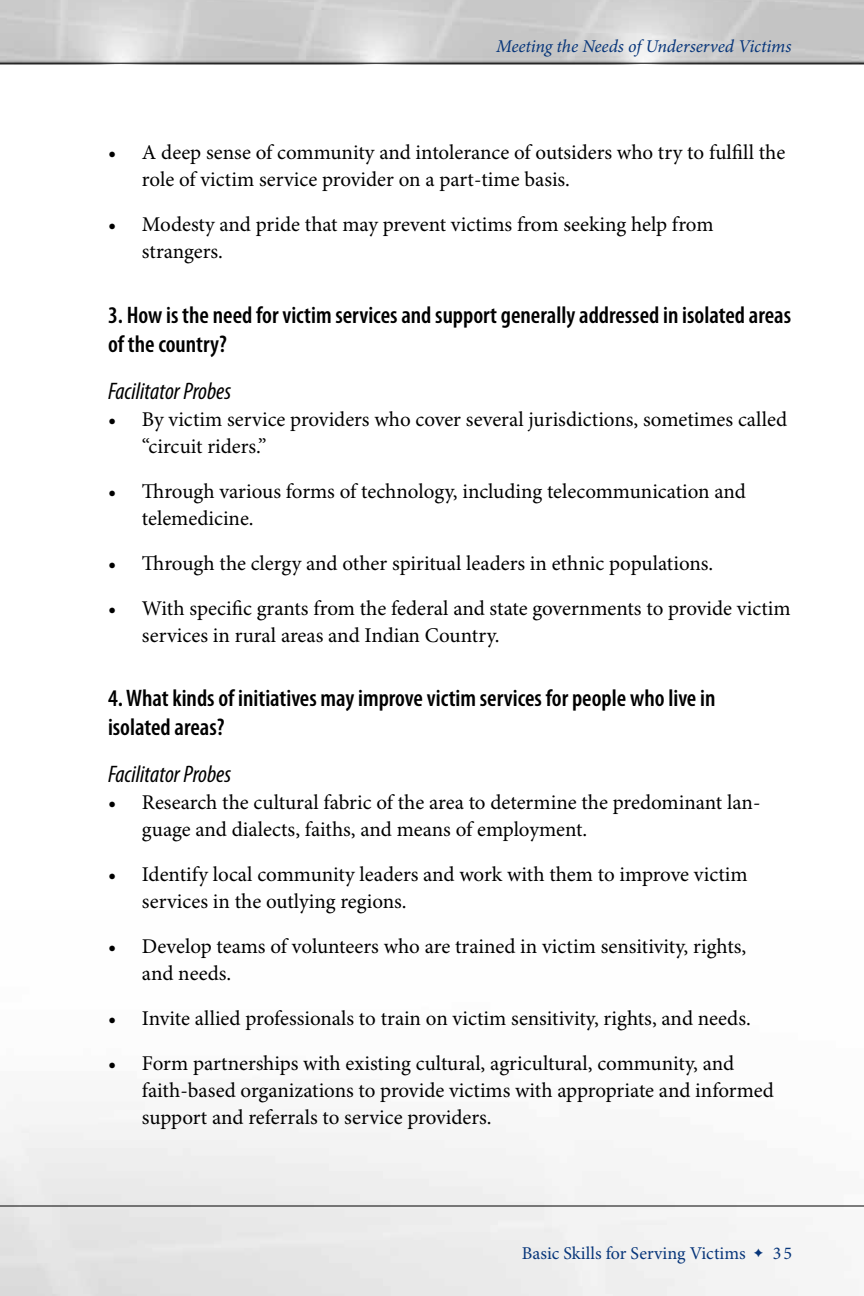
<style>
.page{position:relative;width:864px;height:1296px;background:#fff}
.page>*{position:absolute;margin:0;border:0;box-sizing:border-box;transform-origin:0 0}
.t1{font:600 condensed 24px/28.8px "Myriad Pro";color:#000}
.t2{font:italic condensed 24px "Myriad Pro";color:#000}
.t3{font:21px/27px "Minion Pro";color:#000}
.t4{font:italic 18px "Minion Pro";letter-spacing:-.005em;color:#06357a}
.t5{font:18px "Minion Pro";color:#06357a}
</style>
<div class="page">
<img style="left:0;top:0;width:864px;height:65px">
<hr style="left:0;top:63px;width:864px;height:1px;background:#000">
<hr style="left:0;top:1206px;width:864px;height:1px;background:#000">
<svg style="left:754px;top:1249px;width:9px;height:8px"></svg>
<p class="t4" style="left:496px;top:35px;width:297px">Meeting the Needs of Underserved Victims</p>
<p class="t3" style="left:142px;top:140px;width:645px;text-indent:-34px">• A deep sense of community and intolerance of outsiders who try to fulfill the role of victim service provider on a part-time basis.</p>
<p class="t3" style="left:142px;top:212px;width:573px">Modesty and pride that may prevent victims from seeking help from strangers.</p>
<p class="t3" style="left:108px;top:212px;width:10px">•</p>
<p class="t1" style="left:108px;top:301px;width:685px">3. How is the need for victim services and support generally addressed in isolated areas of the country?</p>
<p class="t2" style="left:108px;top:378px;width:125px">Facilitator Probes</p>
<p class="t3" style="left:142px;top:406px;width:647px;text-indent:-34px">• By victim service providers who cover several jurisdictions, sometimes called “circuit riders.”</p>
<p class="t3" style="left:142px;top:478px;width:606px">Through various forms of technology, including telecommunication and telemedicine.</p>
<p class="t3" style="left:142px;top:541px;width:650px;line-height:45px">Through the clergy and other spiritual leaders in ethnic populations.<br>With specific grants from the federal and state governments to provide victim</p>
<p class="t3" style="left:142px;top:622px;width:359px">services in rural areas and Indian Country.</p>
<p class="t3" style="left:108px;top:478px;width:10px">•</p>
<p class="t3" style="left:108px;top:541px;width:10px;line-height:45px">• •</p>
<p class="t1" style="left:108px;top:685px;width:609px">4. What kinds of initiatives may improve victim services for people who live in isolated areas?</p>
<h3 class="t2" style="left:108px;top:761px;width:125px">Facilitator Probes</h3>
<p class="t3" style="left:142px;top:790px;width:620px;text-indent:-34px">• Research the cultural fabric of the area to determine the predominant lan&shy;guage and dialects, faiths, and means of employment.</p>
<p class="t3" style="left:142px;top:862px;width:607px">Identify local community leaders and work with them to improve victim services in the outlying regions.</p>
<p class="t3" style="left:142px;top:934px;width:606px">Develop teams of volunteers who are trained in victim sensitivity, rights, and needs.</p>
<p class="t3" style="left:142px;top:997px;width:610px;line-height:45px">Invite allied professionals to train on victim sensitivity, rights, and needs.<br>Form partnerships with existing cultural, agricultural, community, and</p>
<p class="t3" style="left:142px;top:1078px;width:633px">faith-based organizations to provide victims with appropriate and informed support and referrals to service providers.</p>
<p class="t3" style="left:108px;top:862px;width:10px">•</p>
<p class="t3" style="left:108px;top:934px;width:10px">•</p>
<p class="t3" style="left:108px;top:997px;width:10px;line-height:45px">• •</p>
<p class="t5" style="left:522px;top:1243px;width:225px">Basic Skills for Serving Victims</p>
<p class="t5" style="left:773px;top:1243px;width:21px">35</p>
</div>
